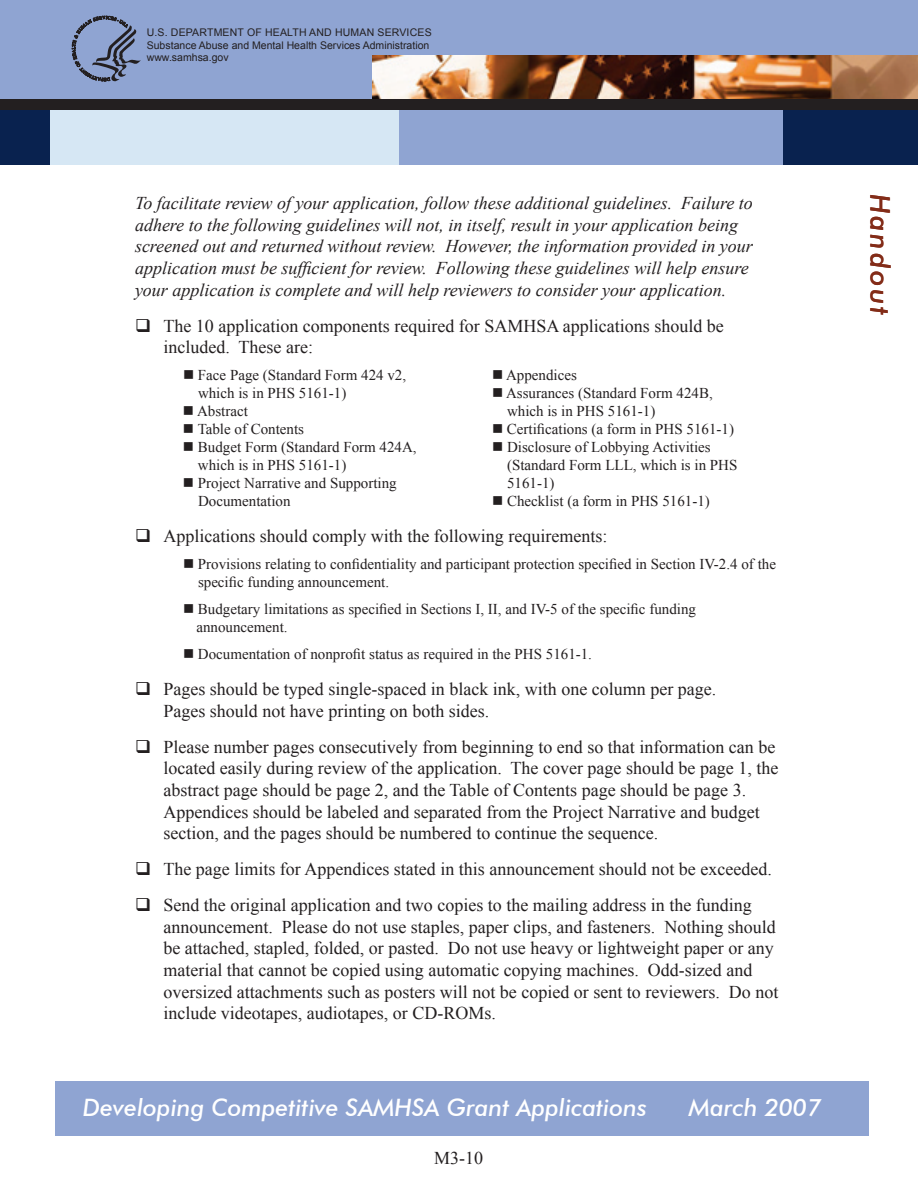
<style>
.page{position:relative;width:918px;height:1188px;background:#fff}
.page>*{position:absolute;margin:0;border:0;box-sizing:border-box;transform-origin:0 0}
.t1{font:italic 500 27px "Futura BT";letter-spacing:.1em;color:#832c18}
.t2{font:italic 500 24px "Futura BT";color:#fff}
.t3{font:18px/21.6px "Times New Roman";color:#231f20}
.t4{font:italic 18px/21.6px "Times New Roman";color:#231f20}
.t5{font:15px/18px "Times New Roman";color:#231f20}
.t6{font:10.5px/12.6px "Arial";color:#231f20}
</style>
<div class="page">
<div style="left:0;top:0;width:918px;height:105px;background:#8fa4d2"></div>
<div style="left:399px;top:109px;width:388px;height:56px;background:#8fa4d2"></div>
<div style="left:42px;top:109px;width:357px;height:56px;background:#d6e7f4"></div>
<div style="left:0;top:109px;width:50px;height:56px;background:#09224f"></div>
<div style="left:783px;top:109px;width:135px;height:56px;background:#09224f"></div>
<svg style="left:72px;top:16px;width:69px;height:65px"></svg>
<img style="left:372px;top:56px;width:546px;height:44px">
<div style="left:0;top:100px;width:918px;height:10px;background:#231f20"></div>
<div style="left:56px;top:1082px;width:813px;height:54px;background:#8fa4d2"></div>
<p class="t6" style="left:147px;top:26px;width:286px">U.S. DEPARTMENT OF HEALTH AND HUMAN SERVICES<br>Substance Abuse and Mental Health Services Administration www.samhsa.gov</p>
<p class="t4" style="left:135px;top:192px;width:619px">To facilitate review of your application, follow these additional guidelines. Failure to adhere to the following guidelines will not, in itself, result in your application being screened out and returned without review. However, the information provided in your application must be sufficient for review. Following these guidelines will help ensure your application is complete and will help reviewers to consider your application.</p>
<p class="t3" style="left:163px;top:314px;width:562px;text-indent:-28px">❑ The 10 application components required for SAMHSA applications should be included. These are:</p>
<p class="t5" style="left:183px;top:366px;width:225px">■ Face Page (Standard Form 424 v2,</p>
<p class="t5" style="left:492px;top:366px;width:86px">■ Appendices</p>
<p class="t5" style="left:198px;top:384px;width:150px">which is in PHS 5161-1)</p>
<p class="t5" style="left:492px;top:384px;width:222px">■ Assurances (Standard Form 424B,</p>
<p class="t5" style="left:183px;top:402px;width:66px">■ Abstract</p>
<p class="t5" style="left:507px;top:402px;width:150px">which is in PHS 5161-1)</p>
<p class="t5" style="left:183px;top:420px;width:123px">■ Table of Contents</p>
<p class="t5" style="left:492px;top:420px;width:244px">■ Certifications (a form in PHS 5161-1)</p>
<p class="t5" style="left:183px;top:438px;width:235px">■ Budget Form (Standard Form 424A,</p>
<p class="t5" style="left:492px;top:438px;width:220px">■ Disclosure of Lobbying Activities</p>
<p class="t5" style="left:198px;top:456px;width:150px">which is in PHS 5161-1)</p>
<p class="t5" style="left:507px;top:456px;width:232px">(Standard Form LLL, which is in PHS</p>
<p class="t5" style="left:183px;top:474px;width:215px">■ Project Narrative and Supporting</p>
<p class="t5" style="left:507px;top:474px;width:49px">5161-1)</p>
<p class="t5" style="left:198px;top:492px;width:94px">Documentation</p>
<p class="t5" style="left:492px;top:492px;width:219px">■ Checklist (a form in PHS 5161-1)</p>
<p class="t3" style="left:135px;top:525px;width:474px">❑ Applications should comply with the following requirements:</p>
<p class="t5" style="left:198px;top:555px;width:580px;text-indent:-15px">■ Provisions relating to confidentiality and participant protection specified in Section IV-2.4 of the specific funding announcement.</p>
<p class="t5" style="left:196px;top:600px;width:501px;text-indent:-14px">■ Budgetary limitations as specified in Sections I, II, and IV-5 of the specific funding announcement.</p>
<p class="t5" style="left:183px;top:645px;width:411px">■ Documentation of nonprofit status as required in the PHS 5161-1.</p>
<p class="t3" style="left:163px;top:678px;width:554px;text-indent:-28px">❑ Pages should be typed single-spaced in black ink, with one column per page.<br>Pages should not have printing on both sides.</p>
<p class="t3" style="left:163px;top:736px;width:616px;text-indent:-28px">❑ Please number pages consecutively from beginning to end so that information can be located easily during review of the application. The cover page should be page 1, the abstract page should be page 2, and the Table of Contents page should be page 3.<br>Appendices should be labeled and separated from the Project Narrative and budget section, and the pages should be numbered to continue the sequence.</p>
<p class="t3" style="left:135px;top:858px;width:638px">❑ The page limits for Appendices stated in this announcement should not be exceeded.</p>
<p class="t3" style="left:163px;top:894px;width:616px;text-indent:-28px">❑ Send the original application and two copies to the mailing address in the funding announcement. Please do not use staples, paper clips, and fasteners. Nothing should be attached, stapled, folded, or pasted. Do not use heavy or lightweight paper or any material that cannot be copied using automatic copying machines. Odd-sized and oversized attachments such as posters will not be copied or sent to reviewers. Do not include videotapes, audiotapes, or CD-ROMs.</p>
<p class="t2" style="left:83px;top:1093px;width:565px">Developing Competitive SAMHSA Grant Applications</p>
<p class="t2" style="left:689px;top:1093px;width:134px">March 2007</p>
<p class="t3" style="left:434px;top:1147px;width:50px">M3-10</p>
<p class="t1" style="left:896px;top:194px;width:123px;rotate:90deg">Handout</p>
</div>
